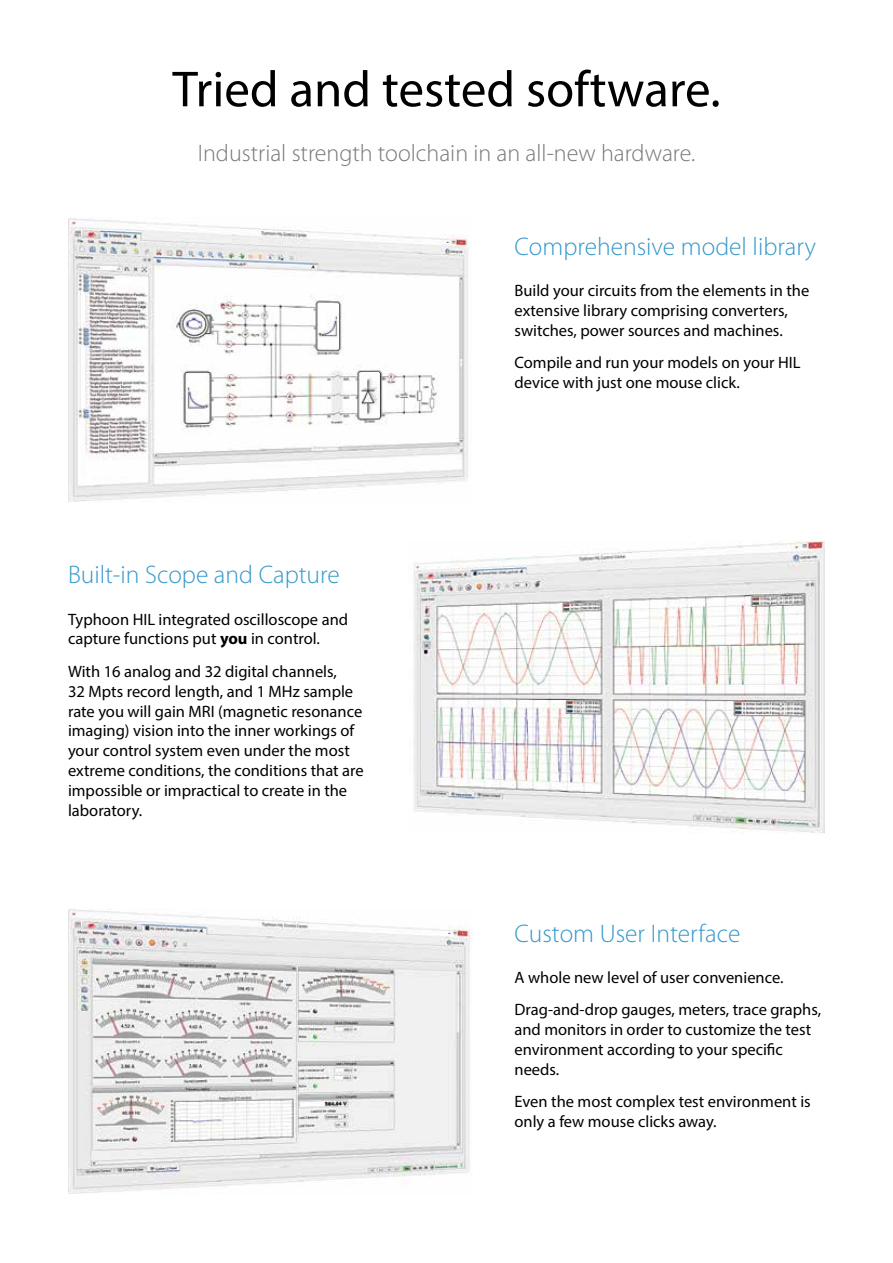
<style>
.page{position:relative;width:893px;height:1263px;background:#fff}
.page>*{position:absolute;margin:0;border:0;box-sizing:border-box;transform-origin:0 0}
.t1{font:51px "Myriad Pro";color:#000}
.t2{font:300 25.5px "Myriad Pro";color:#3698ca}
.t3{font:300 24px "Myriad Pro";color:#77787b}
.t4{font:16.5px/19.8px "Myriad Pro";color:#000}
.s1{font-weight:700}
</style>
<div class="page">
<img style="left:68px;top:217px;width:401px;height:285px">
<img style="left:68px;top:909px;width:403px;height:285px">
<img style="left:413px;top:540px;width:412px;height:293px">
<h1 class="t1" style="left:172px;top:58px;width:550px">Tried and tested software.</h1>
<h3 class="t3" style="left:198px;top:139px;width:499px">Industrial strength toolchain in an all-new hardware.</h3>
<h2 class="t2" style="left:68px;top:561px;width:273px">Built-in Scope and Capture</h2>
<p class="t4" style="left:68px;top:609px;width:282px">Typhoon HIL integrated oscilloscope and capture functions put <span class="s1">you</span> in control.</p>
<p class="t4" style="left:68px;top:661px;width:297px">With 16 analog and 32 digital channels,<br>32 Mpts record length, and 1 MHz sample rate you will gain MRI (magnetic resonance imaging) vision into the inner workings of your control system even under the most extreme conditions, the conditions that are impossible or impractical to create in the laboratory.</p>
<h2 class="t2" style="left:514px;top:233px;width:303px">Comprehensive model library</h2>
<p class="t4" style="left:514px;top:280px;width:296px">Build your circuits from the elements in the extensive library comprising converters, switches, power sources and machines.</p>
<p class="t4" style="left:514px;top:353px;width:287px">Compile and run your models on your HIL device with just one mouse click.</p>
<h2 class="t2" style="left:514px;top:919px;width:227px">Custom User Interface</h2>
<p class="t4" style="left:514px;top:960px;width:308px;line-height:32.5px">A whole new level of user convenience.<br>Drag-and-drop gauges, meters, trace graphs,</p>
<p class="t4" style="left:514px;top:1019px;width:298px">and monitors in order to customize the test environment according to your specific needs.</p>
<p class="t4" style="left:514px;top:1091px;width:298px">Even the most complex test environment is only a few mouse clicks away.</p>
</div>
